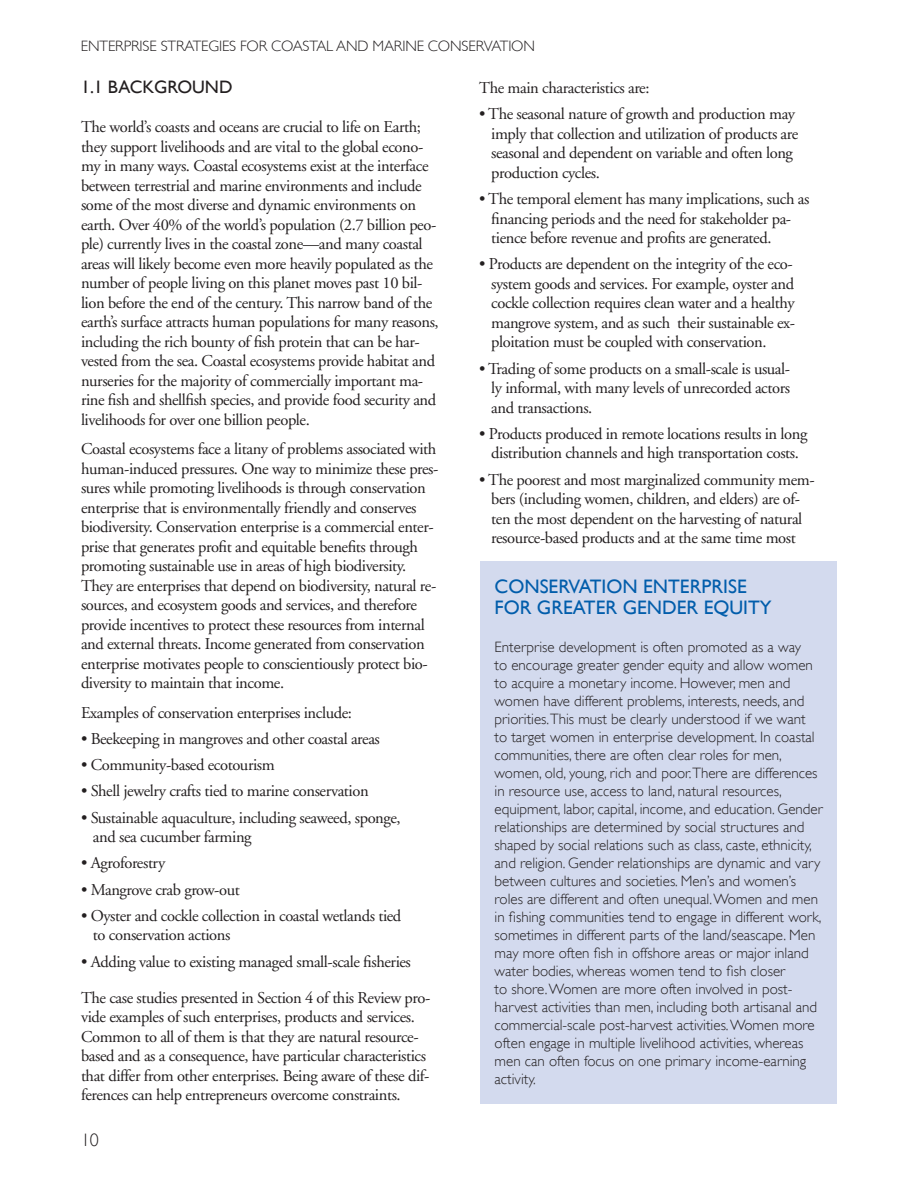
<style>
.page{position:relative;width:918px;height:1188px;background:#fff}
.page>*{position:absolute;margin:0;border:0;box-sizing:border-box;transform-origin:0 0}
.t1{font:19.5px/21px "Gill Sans";color:#015dab}
.t2{font:18px "Gill Sans";color:#231f20}
.t3{font:300 18px "Gill Sans";color:#231f20}
.t4{font:16.5px/19.5px "Adobe Garamond";letter-spacing:-.025em;color:#231f20}
.t5{font:300 15px/18px "Gill Sans";color:#231f20}
</style>
<div class="page">
<div style="left:480px;top:561px;width:356px;height:542px;background:#d3daee"></div>
<p class="t5" style="left:81px;top:37px;width:456px">ENTERPRISE STRATEGIES FOR COASTAL AND MARINE CONSERVATION</p>
<h4 class="t2" style="left:81px;top:77px;width:153px">1.1 BACKGROUND</h4>
<p class="t4" style="left:81px;top:118px;width:359px">The world’s coasts and oceans are crucial to life on Earth; they support livelihoods and are vital to the global econo&shy;my in many ways. Coastal ecosystems exist at the interface between terrestrial and marine environments and include some of the most diverse and dynamic environments on earth. Over 40% of the world’s population (2.7 billion peo&shy;ple) currently lives in the coastal zone—and many coastal areas will likely become even more heavily populated as the number of people living on this planet moves past 10 bil&shy;lion before the end of the century. This narrow band of the earth’s surface attracts human populations for many reasons, including the rich bounty of fish protein that can be har&shy;vested from the sea. Coastal ecosystems provide habitat and nurseries for the majority of commercially important ma&shy;rine fish and shellfish species, and provide food security and livelihoods for over one billion people.</p>
<p class="t4" style="left:81px;top:440px;width:358px">Coastal ecosystems face a litany of problems associated with human-induced pressures. One way to minimize these pres&shy;sures while promoting livelihoods is through conservation enterprise that is environmentally friendly and conserves biodiversity. Conservation enterprise is a commercial enter&shy;prise that generates profit and equitable benefits through promoting sustainable use in areas of high biodiversity.<br>They are enterprises that depend on biodiversity, natural re&shy;sources, and ecosystem goods and services, and therefore provide incentives to protect these resources from internal and external threats. Income generated from conservation enterprise motivates people to conscientiously protect bio&shy;diversity to maintain that income.</p>
<p class="t4" style="left:81px;top:703px;width:273px">Examples of conservation enterprises include:</p>
<p class="t4" style="left:81px;top:729px;width:300px">• Beekeeping in mangroves and other coastal areas</p>
<p class="t4" style="left:81px;top:755px;width:195px">• Community-based ecotourism</p>
<p class="t4" style="left:81px;top:782px;width:289px">• Shell jewelry crafts tied to marine conservation</p>
<p class="t4" style="left:93px;top:808px;width:309px;text-indent:-12px">• Sustainable aquaculture, including seaweed, sponge, and sea cucumber farming</p>
<p class="t4" style="left:81px;top:854px;width:86px">• Agroforestry</p>
<p class="t4" style="left:81px;top:880px;width:160px">• Mangrove crab grow-out</p>
<p class="t4" style="left:93px;top:906px;width:310px;text-indent:-12px">• Oyster and cockle collection in coastal wetlands tied to conservation actions</p>
<p class="t4" style="left:81px;top:952px;width:331px">• Adding value to existing managed small-scale fisheries</p>
<p class="t4" style="left:81px;top:988px;width:350px">The case studies presented in Section 4 of this Review pro&shy;vide examples of such enterprises, products and services.<br>Common to all of them is that they are natural resource&shy;based and as a consequence, have particular characteristics that differ from other enterprises. Being aware of these dif&shy;ferences can help entrepreneurs overcome constraints.</p>
<p class="t4" style="left:479px;top:79px;width:172px">The main characteristics are:</p>
<p class="t4" style="left:491px;top:105px;width:309px;text-indent:-12px">• The seasonal nature of growth and production may imply that collection and utilization of products are seasonal and dependent on variable and often long production cycles.</p>
<p class="t4" style="left:491px;top:190px;width:320px;text-indent:-12px">• The temporal element has many implications, such as financing periods and the need for stakeholder pa&shy;tience before revenue and profits are generated.</p>
<p class="t4" style="left:491px;top:255px;width:305px;text-indent:-12px">• Products are dependent on the integrity of the eco&shy;system goods and services. For example, oyster and cockle collection requires clean water and a healthy mangrove system, and as such their sustainable ex&shy;ploitation must be coupled with conservation.</p>
<p class="t4" style="left:491px;top:359px;width:300px;text-align:justify;text-indent:-12px">• Trading of some products on a small-scale is usual&shy;ly informal, with many levels of unrecorded actors and transactions.</p>
<p class="t4" style="left:479px;top:424px;width:330px;text-align:center">• Products produced in remote locations results in long distribution channels and high transportation costs.</p>
<p class="t4" style="left:479px;top:470px;width:336px;text-align:center">• The poorest and most marginalized community mem&shy;bers (including women, children, and elders) are of-<br>ten the most dependent on the harvesting of natural resource-based products and at the same time most</p>
<p class="t1" style="left:495px;top:576px;width:279px">CONSERVATION ENTERPRISE<br>FOR GREATER GENDER EQUITY</p>
<p class="t5" style="left:495px;top:638px;width:330px">Enterprise development is often promoted as a way<br>to encourage greater gender equity and allow women to acquire a monetary income. However, men and women have different problems, interests, needs, and priorities.This must be clearly understood if we want<br>to target women in enterprise development. In coastal communities, there are often clear roles for men, women, old, young, rich and poor.There are differences in resource use, access to land, natural resources, equipment, labor, capital, income, and education. Gender relationships are determined by social structures and shaped by social relations such as class, caste, ethnicity, and religion. Gender relationships are dynamic and vary between cultures and societies. Men’s and women’s roles are different and often unequal.Women and men in fishing communities tend to engage in different work, sometimes in different parts of the land/seascape. Men may more often fish in offshore areas or major inland water bodies, whereas women tend to fish closer<br>to shore.Women are more often involved in post&shy;harvest activities than men, including both artisanal and commercial-scale post-harvest activities.Women more often engage in multiple livelihood activities, whereas men can often focus on one primary income-earning activity.</p>
<p class="t3" style="left:81px;top:1130px;width:19px">10</p>
</div>
